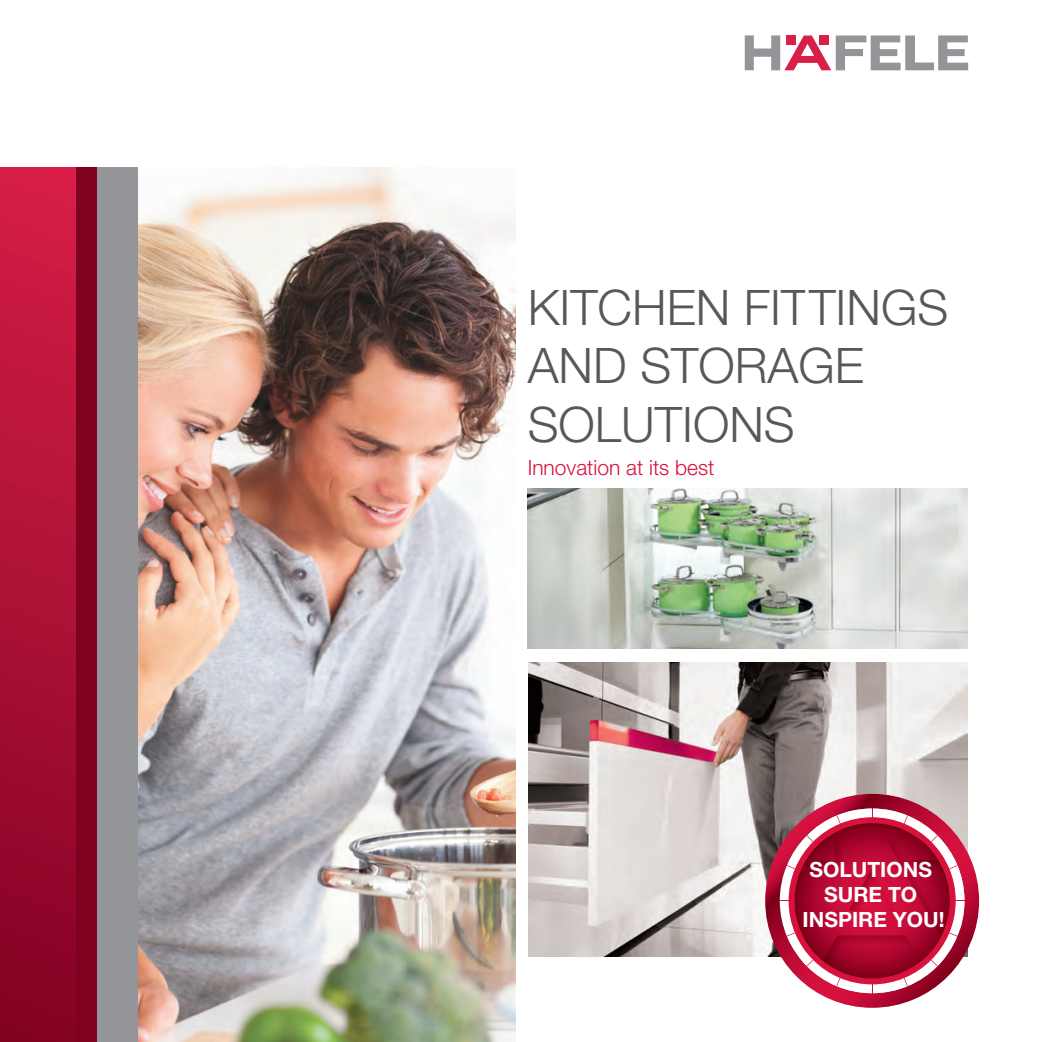
<style>
.page{position:relative;width:1042px;height:1042px;background:#fff}
.page>*{position:absolute;margin:0;border:0;box-sizing:border-box;transform-origin:0 0}
.t1{font:300 49px/58.8px "Helvetica Neue LT Std";color:#57585a}
.t2{font:700 21px/25.2px "Helvetica Neue LT Std";color:#fff;text-align:center}
.t3{font:300 21px "Helvetica Neue LT Std";color:#d7123e}
</style>
<div class="page">
<svg style="left:744px;top:35px;width:223px;height:35px"></svg>
<div style="left:819px;top:35px;width:9px;height:10px;background:#d91e47"></div>
<div style="left:0;top:167px;width:77px;height:874px;background:linear-gradient(to bottom,#d61e47,#820224)"></div>
<div style="left:77px;top:167px;width:20px;height:874px;background:#7f0120"></div>
<div style="left:97px;top:167px;width:41px;height:874px;background:#939598"></div>
<img style="left:138px;top:167px;width:377px;height:874px">
<img style="left:528px;top:662px;width:438px;height:294px">
<img style="left:527px;top:488px;width:440px;height:160px">
<svg style="left:765px;top:793px;width:213px;height:214px"></svg>
<div style="left:779px;top:808px;width:185px;height:184px;background:#fff;border-radius:50%"></div>
<hr style="left:871px;top:808px;width:1px;height:185px;background:#d7123e">
<hr style="left:779px;top:900px;width:185px;height:1px;background:#d7123e">
<svg style="left:786px;top:815px;width:171px;height:171px;background:#bc2c4d"></svg>
<p class="t1" style="left:527px;top:282px;width:422px">KITCHEN FITTINGS<br>AND STORAGE<br>SOLUTIONS</p>
<p class="t3" style="left:527px;top:460px;width:188px">Innovation at its best</p>
<p class="t2" style="left:802px;top:859px;width:143px">SOLUTIONS<br>SURE TO<br>INSPIRE YOU!</p>
</div>
